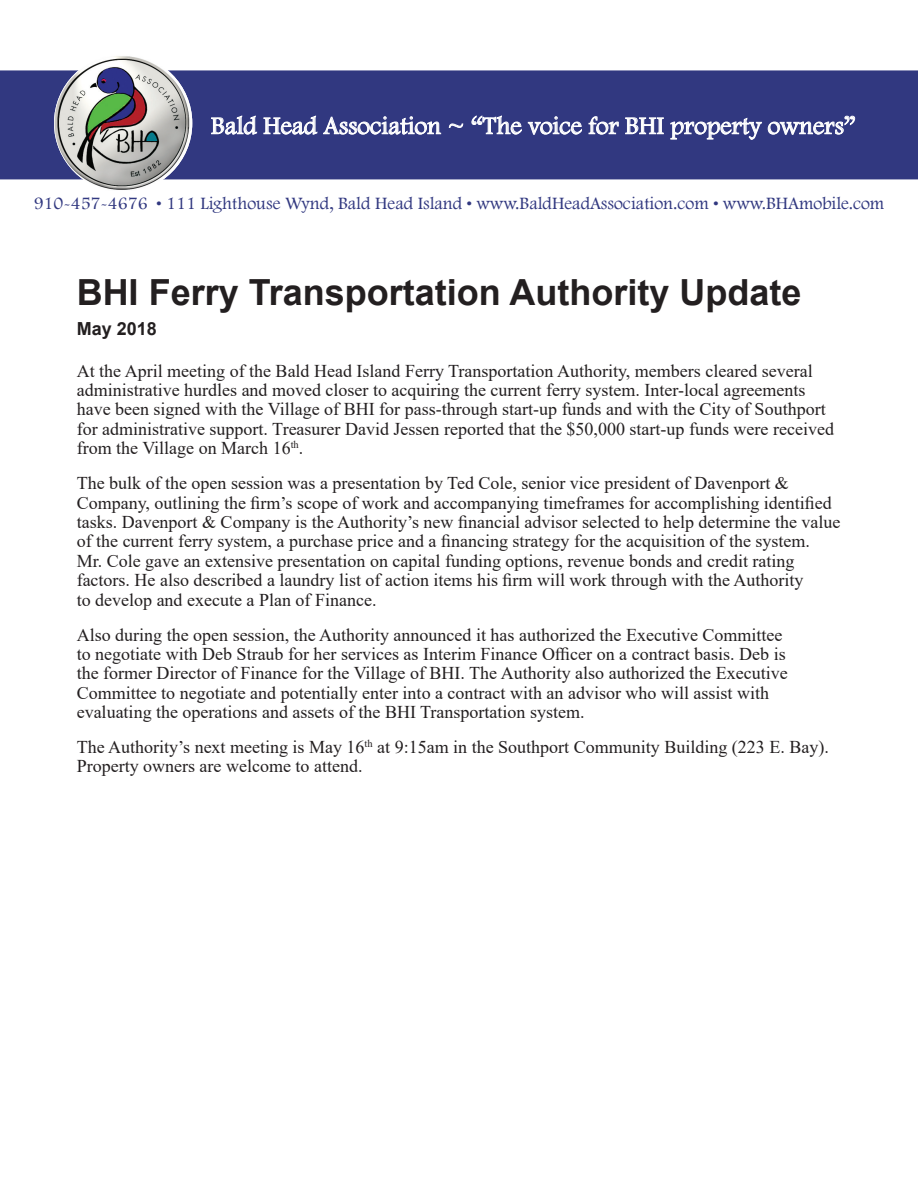
<style>
.page{position:relative;width:918px;height:1188px;background:#fff}
.page>*{position:absolute;margin:0;border:0;box-sizing:border-box;transform-origin:0 0}
.Text{font:700 36px "Arial";color:#231f20}
.t1{font:25.5px "Footlight MT Light";color:#fff}
.Text-2{font:18px/19.5px "Times New Roman";color:#231f20}
.t2{font:18px "Footlight MT Light";color:#313880}
.Text-3{font:700 18px "Arial";color:#231f20}
</style>
<div class="page">
<div style="left:1px;top:71px;width:916px;height:108px;background:#313880"></div>
<div style="left:0;top:70px;width:918px;height:109px;border:2px solid #313880"></div>
<img style="left:54px;top:54px;width:138px;height:138px;border-radius:69px">
<svg style="left:211px;top:116px;width:46px;height:18px"></svg>
<svg style="left:264px;top:116px;width:53px;height:18px"></svg>
<svg style="left:323px;top:117px;width:118px;height:17px"></svg>
<svg style="left:449px;top:124px;width:14px;height:4px"></svg>
<svg style="left:472px;top:116px;width:50px;height:18px"></svg>
<svg style="left:528px;top:117px;width:54px;height:18px"></svg>
<svg style="left:589px;top:116px;width:30px;height:18px"></svg>
<svg style="left:625px;top:118px;width:39px;height:16px"></svg>
<svg style="left:671px;top:118px;width:91px;height:22px"></svg>
<svg style="left:768px;top:116px;width:87px;height:19px"></svg>
<p class="t1" style="left:211px;top:110px;width:646px">Bald Head Association ~ “The voice for BHI property owners”</p>
<p class="t2" style="left:34px;top:193px;width:852px">910-457-4676 • 111 Lighthouse Wynd, Bald Head Island • www.BaldHeadAssociation.com • www.BHAmobile.com</p>
<p class="Text" style="left:77px;top:267px;width:726px">BHI Ferry Transportation Authority Update</p>
<p class="Text-3" style="left:77px;top:316px;width:82px">May 2018</p>
<p class="Text-2" style="left:77px;top:360px;width:759px">At the April meeting of the Bald Head Island Ferry Transportation Authority, members cleared several administrative hurdles and moved closer to acquiring the current ferry system. Inter-local agreements have been signed with the Village of BHI for pass-through start-up funds and with the City of Southport for administrative support. Treasurer David Jessen reported that the $50,000 start-up funds were received from the Village on March 16<sup>th</sup>.</p>
<p class="Text-2" style="left:77px;top:473px;width:765px">The bulk of the open session was a presentation by Ted Cole, senior vice president of Davenport &amp; Company, outlining the firm’s scope of work and accompanying timeframes for accomplishing identified tasks. Davenport &amp; Company is the Authority’s new financial advisor selected to help determine the value of the current ferry system, a purchase price and a financing strategy for the acquisition of the system.<br>Mr. Cole gave an extensive presentation on capital funding options, revenue bonds and credit rating factors. He also described a laundry list of action items his firm will work through with the Authority<br>to develop and execute a Plan of Finance.</p>
<p class="Text-2" style="left:77px;top:624px;width:713px">Also during the open session, the Authority announced it has authorized the Executive Committee to negotiate with Deb Straub for her services as Interim Finance Officer on a contract basis. Deb is the former Director of Finance for the Village of BHI. The Authority also authorized the Executive Committee to negotiate and potentially enter into a contract with an advisor who will assist with evaluating the operations and assets of the BHI Transportation system.</p>
<p class="Text-2" style="left:77px;top:737px;width:754px">The Authority’s next meeting is May 16<sup>th</sup> at 9:15am in the Southport Community Building (223 E. Bay).<br>Property owners are welcome to attend.</p>
</div>
